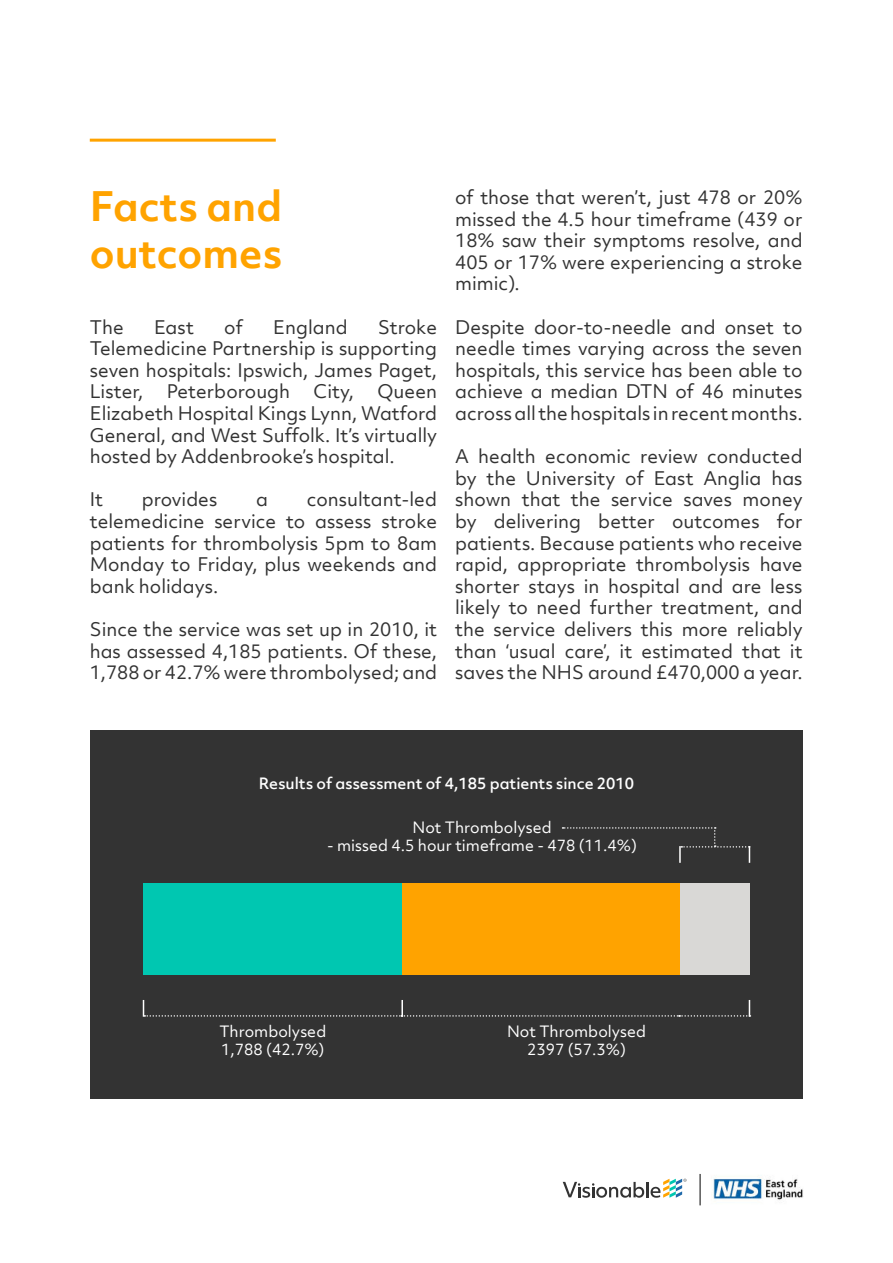
<style>
.page{position:relative;width:893px;height:1263px;background:#fff}
.page>*{position:absolute;margin:0;border:0;box-sizing:border-box;transform-origin:0 0}
.t1{font:700 39px/46.8px "Objektiv Mk 2";color:#ffa300}
.t2{font:18px/21.6px "Objektiv Mk 2";color:#333;text-align:justify}
.t3{font:15px/18px "Objektiv Mk 2";color:#fff}
.t4{font:500 15px "Objektiv Mk 2";color:#fff}
</style>
<div class="page">
<img style="left:713px;top:1177px;width:91px;height:23px">
<svg style="left:563px;top:1179px;width:123px;height:19px"></svg>
<hr style="left:700px;top:1174px;width:1px;height:31px;background:#000">
<hr style="left:90px;top:139px;width:186px;height:3px;background:#ffa300">
<div style="left:90px;top:731px;width:713px;height:368px;background:#333"></div>
<div style="left:402px;top:884px;width:347px;height:91px;background:#ffa300"></div>
<div style="left:143px;top:884px;width:259px;height:91px;background:#00c7b1"></div>
<div style="left:680px;top:884px;width:69px;height:91px;background:#d9d8d6"></div>
<svg style="left:143px;top:1000px;width:607px;height:17px"></svg>
<svg style="left:563px;top:827px;width:187px;height:36px"></svg>
<h1 class="t1" style="left:90px;top:187px;width:194px">Facts and outcomes</h1>
<p class="t2" style="left:90px;top:318px;width:35px">The</p>
<p class="t2" style="left:154px;top:318px;width:41px">East</p>
<p class="t2" style="left:224px;top:318px;width:20px">of</p>
<p class="t2" style="left:273px;top:318px;width:76px">England</p>
<p class="t2" style="left:90px;top:318px;width:349px;text-indent:288px">Stroke Telemedicine Partnership is supporting seven hospitals: Ipswich, James Paget, Lister,</p>
<p class="t2" style="left:167px;top:382px;width:125px">Peterborough</p>
<p class="t2" style="left:314px;top:382px;width:42px">City,</p>
<p class="t2" style="left:90px;top:382px;width:349px;text-indent:288px">Queen Elizabeth Hospital Kings Lynn, Watford General, and West Suffolk. It’s virtually hosted by Addenbrooke’s hospital.</p>
<p class="t2" style="left:90px;top:490px;width:15px">It</p>
<p class="t2" style="left:142px;top:490px;width:77px">provides</p>
<p class="t2" style="left:256px;top:490px;width:13px">a</p>
<p class="t2" style="left:90px;top:490px;width:349px;text-indent:217px">consultant-led telemedicine service to assess stroke patients for thrombolysis 5pm to 8am Monday to Friday, plus weekends and bank holidays.</p>
<p class="t2" style="left:90px;top:620px;width:349px">Since the service was set up in 2010, it has assessed 4,185 patients. Of these, 1,788 or 42.7% were thrombolysed; and</p>
<p class="t2" style="left:455px;top:188px;width:349px">of those that weren’t, just 478 or 20% missed the 4.5 hour timeframe (439 or 18% saw their symptoms resolve, and 405 or 17% were experiencing a stroke mimic).</p>
<p class="t2" style="left:455px;top:318px;width:349px">Despite door-to-needle and onset to needle times varying across the seven hospitals, this service has been able to achieve a median DTN of 46 minutes across all the hospitals in recent months.</p>
<p class="t2" style="left:455px;top:447px;width:349px">A health economic review conducted by the University of East Anglia has shown that the service saves money by delivering better outcomes for patients. Because patients who receive rapid, appropriate thrombolysis have shorter stays in hospital and are less likely to need further treatment, and the service delivers this more reliably than ‘usual care’, it estimated that it saves the NHS around £470,000 a year.</p>
<p class="t4" style="left:259px;top:776px;width:377px">Results of assessment of 4,185 patients since 2010</p>
<p class="t3" style="left:412px;top:820px;width:141px">Not Thrombolysed</p>
<p class="t3" style="left:327px;top:838px;width:311px">- missed 4.5 hour timeframe - 478 (11.4%)</p>
<p class="t3" style="left:219px;top:1024px;width:108px">Thrombolysed<br>1,788 (42.7%)</p>
<p class="t3" style="left:507px;top:1024px;width:141px;text-align:center">Not Thrombolysed<br>2397 (57.3%)</p>
</div>
